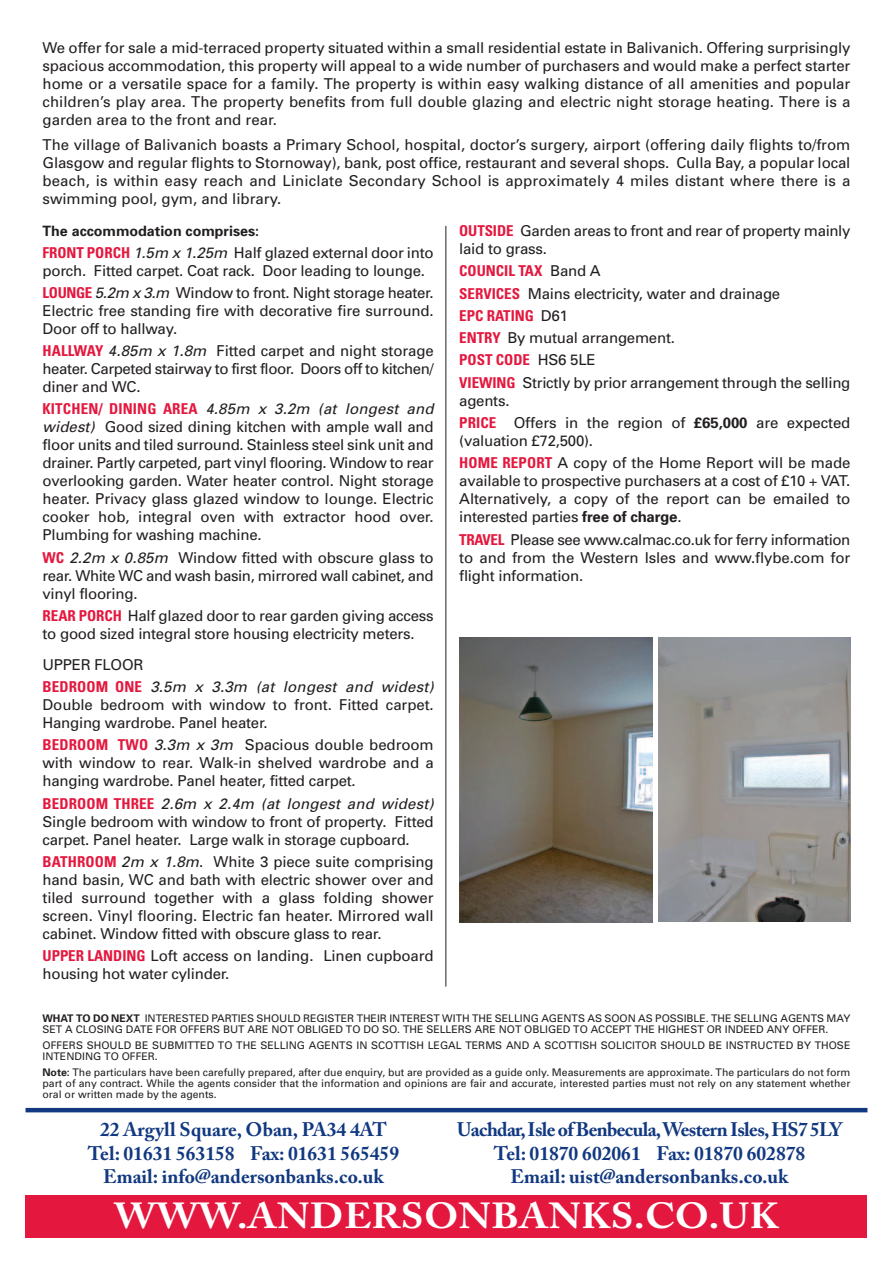
<style>
.page{position:relative;width:893px;height:1263px;background:#fff}
.page>*{position:absolute;margin:0;border:0;box-sizing:border-box;transform-origin:0 0}
.t1{font:700 36px "Adobe Caslon Pro";letter-spacing:.015em;color:#fff;scale:1.1 1}
.t2{font:700 19.5px/23.4px "Adobe Caslon Pro";color:#113880;text-align:center}
.t3{font:15px/18px "Univers";letter-spacing:-.015em;color:#231f20;text-align:justify}
.t4{font:italic 15px/22.2px "Univers";letter-spacing:.015em;color:#231f20}
.t5{font:700 14.25px "Univers";color:#231f20}
.t6{font:10.5px/11.2px "Univers";color:#231f20}
.s1{font-weight:700;font-stretch:condensed;color:#e4183e}
.s2{font-style:italic}
.s3{font-style:normal}
.s4{font-weight:700;font-style:normal;font-stretch:condensed;color:#e4183e}
.s5{font-weight:700}
</style>
<div class="page">
<hr style="left:445px;top:226px;width:1px;height:760px;background:#231f20">
<div style="left:26px;top:1195px;width:841px;height:42px;background:#e4183e"></div>
<hr style="left:26px;top:1108px;width:841px;height:4px;background:#113880">
<img style="left:460px;top:637px;width:192px;height:286px">
<img style="left:659px;top:637px;width:191px;height:284px">
<p class="t3" style="left:43px;top:40px;width:809px">We offer for sale a mid-terraced property situated within a small residential estate in Balivanich. Offering surprisingly spacious accommodation, this property will appeal to a wide number of purchasers and would make a perfect starter home or a versatile space for a family. The property is within easy walking distance of all amenities and popular children’s play area. The property benefits from full double glazing and electric night storage heating. There is a garden area to the front and rear.</p>
<p class="t3" style="left:43px;top:137px;width:809px">The village of Balivanich boasts a Primary School, hospital, doctor’s surgery, airport (offering daily flights to/from Glasgow and regular flights to Stornoway), bank, post office, restaurant and several shops. Culla Bay, a popular local beach, is within easy reach and Liniclate Secondary School is approximately 4 miles distant where there is a swimming pool, gym, and library.</p>
<p class="t5" style="left:43px;top:225px;width:218px">The accommodation comprises:</p>
<p class="t3" style="left:43px;top:245px;width:393px"><span class="s1">FRONT PORCH</span> <span class="s2">1.5m x 1.25m</span> Half glazed external door into porch. Fitted carpet. Coat rack. Door leading to lounge.</p>
<p class="t3" style="left:43px;top:285px;width:393px"><span class="s1">LOUNGE</span> <span class="s2">5.2m x 3.m</span> Window to front. Night storage heater.<br>Electric free standing fire with decorative fire surround.<br>Door off to hallway.</p>
<p class="t3" style="left:43px;top:343px;width:393px"><span class="s1">HALLWAY</span> <span class="s2">4.85m x 1.8m</span> Fitted carpet and night storage heater. Carpeted stairway to first floor. Doors off to kitchen/ diner and WC.</p>
<p class="t3" style="left:43px;top:401px;width:393px"><span class="s1">KITCHEN/ DINING AREA</span> <span class="s2">4.85m x 3.2m (at longest and widest)</span> Good sized dining kitchen with ample wall and floor units and tiled surround. Stainless steel sink unit and drainer. Partly carpeted, part vinyl flooring. Window to rear overlooking garden. Water heater control. Night storage heater. Privacy glass glazed window to lounge. Electric cooker hob, integral oven with extractor hood over.<br>Plumbing for washing machine.</p>
<p class="t3" style="left:43px;top:550px;width:393px"><span class="s1">WC</span> <span class="s2">2.2m x 0.85m</span> Window fitted with obscure glass to rear. White WC and wash basin, mirrored wall cabinet, and vinyl flooring.</p>
<p class="t3" style="left:43px;top:608px;width:393px"><span class="s1">REAR PORCH</span> Half glazed door to rear garden giving access to good sized integral store housing electricity meters.</p>
<p class="t4" style="left:43px;top:655px;width:393px"><span class="s3">UPPER FLOOR<br></span><span class="s4">BEDROOM ONE</span> 3.5m x 3.3m (at longest and widest)</p>
<p class="t3" style="left:43px;top:697px;width:393px">Double bedroom with window to front. Fitted carpet.<br>Hanging wardrobe. Panel heater.</p>
<p class="t3" style="left:43px;top:737px;width:393px"><span class="s1">BEDROOM TWO</span> <span class="s2">3.3m x 3m</span> Spacious double bedroom with window to rear. Walk-in shelved wardrobe and a hanging wardrobe. Panel heater, fitted carpet.</p>
<p class="t3" style="left:43px;top:796px;width:393px"><span class="s1">BEDROOM THREE</span> <span class="s2">2.6m x 2.4m (at longest and widest)<br></span>Single bedroom with window to front of property. Fitted carpet. Panel heater. Large walk in storage cupboard.</p>
<p class="t3" style="left:43px;top:854px;width:393px"><span class="s1">BATHROOM</span> <span class="s2">2m x 1.8m</span>. White 3 piece suite comprising hand basin, WC and bath with electric shower over and tiled surround together with a glass folding shower screen. Vinyl flooring. Electric fan heater. Mirrored wall cabinet. Window fitted with obscure glass to rear.</p>
<p class="t3" style="left:43px;top:948px;width:393px"><span class="s1">UPPER LANDING</span> Loft access on landing. Linen cupboard housing hot water cylinder.</p>
<p class="t3" style="left:459px;top:223px;width:393px"><span class="s1">OUTSIDE</span> Garden areas to front and rear of property mainly laid to grass.</p>
<p class="t3" style="left:459px;top:261px;width:393px;line-height:22.2px;text-align:left"><span class="s1">COUNCIL TAX</span> Band A<br><span class="s1">SERVICES</span> Mains electricity, water and drainage<br><span class="s1">EPC RATING</span> D61<br><span class="s1">ENTRY</span> By mutual arrangement.<br><span class="s1">POST CODE</span> HS6 5LE<br><span class="s1">VIEWING</span> Strictly by prior arrangement through the selling</p>
<p class="t3" style="left:459px;top:391px;width:393px;line-height:22.2px">agents.<br><span class="s1">PRICE</span> Offers in the region of <span class="s5">£65,000</span> are expected</p>
<p class="t3" style="left:459px;top:431px;width:393px;line-height:22.2px">(valuation £72,500).<br><span class="s1">HOME REPORT</span> A copy of the Home Report will be made</p>
<p class="t3" style="left:459px;top:473px;width:393px">available to prospective purchasers at a cost of £10 + VAT.<br>Alternatively, a copy of the report can be emailed to interested parties <span class="s5">free of charge</span>.</p>
<p class="t3" style="left:459px;top:531px;width:393px"><span class="s1">TRAVEL</span> Please see www.calmac.co.uk for ferry information to and from the Western Isles and www.flybe.com for flight information.</p>
<p class="t6" style="left:43px;top:1014px;width:809px"><span class="s5">WHAT TO DO NEXT</span> INTERESTED PARTIES SHOULD REGISTER THEIR INTEREST WITH THE SELLING AGENTS AS SOON AS POSSIBLE. THE SELLING AGENTS MAY<br>SET A CLOSING DATE FOR OFFERS BUT ARE NOT OBLIGED TO DO SO. THE SELLERS ARE NOT OBLIGED TO ACCEPT THE HIGHEST OR INDEED ANY OFFER.</p>
<p class="t6" style="left:43px;top:1040px;width:809px">OFFERS SHOULD BE SUBMITTED TO THE SELLING AGENTS IN SCOTTISH LEGAL TERMS AND A SCOTTISH SOLICITOR SHOULD BE INSTRUCTED BY THOSE<br>INTENDING TO OFFER.</p>
<p class="t6" style="left:43px;top:1067px;width:809px;text-align:justify"><span class="s5">Note:</span> The particulars have been carefully prepared, after due enquiry, but are provided as a guide only. Measurements are approximate. The particulars do not form part of any contract. While the agents consider that the information and opinions are fair and accurate, interested parties must not rely on any statement whether oral or written made by the agents.</p>
<h2 class="t2" style="left:88px;top:1120px;width:313px">22 Argyll Square, Oban, PA34 4AT<br>Tel: 01631 563158 Fax: 01631 565459<br>Email: info@andersonbanks.co.uk</h2>
<h2 class="t2" style="left:457px;top:1120px;width:386px">Uachdar,IsleofBenbecula,WesternIsles,HS75LY<br>Tel: 01870 602061 Fax: 01870 602878<br>Email: uist@andersonbanks.co.uk</h2>
<h1 class="t1" style="left:114px;top:1202px;width:605px">WWW.ANDERSONBANKS.CO.UK</h1>
</div>
